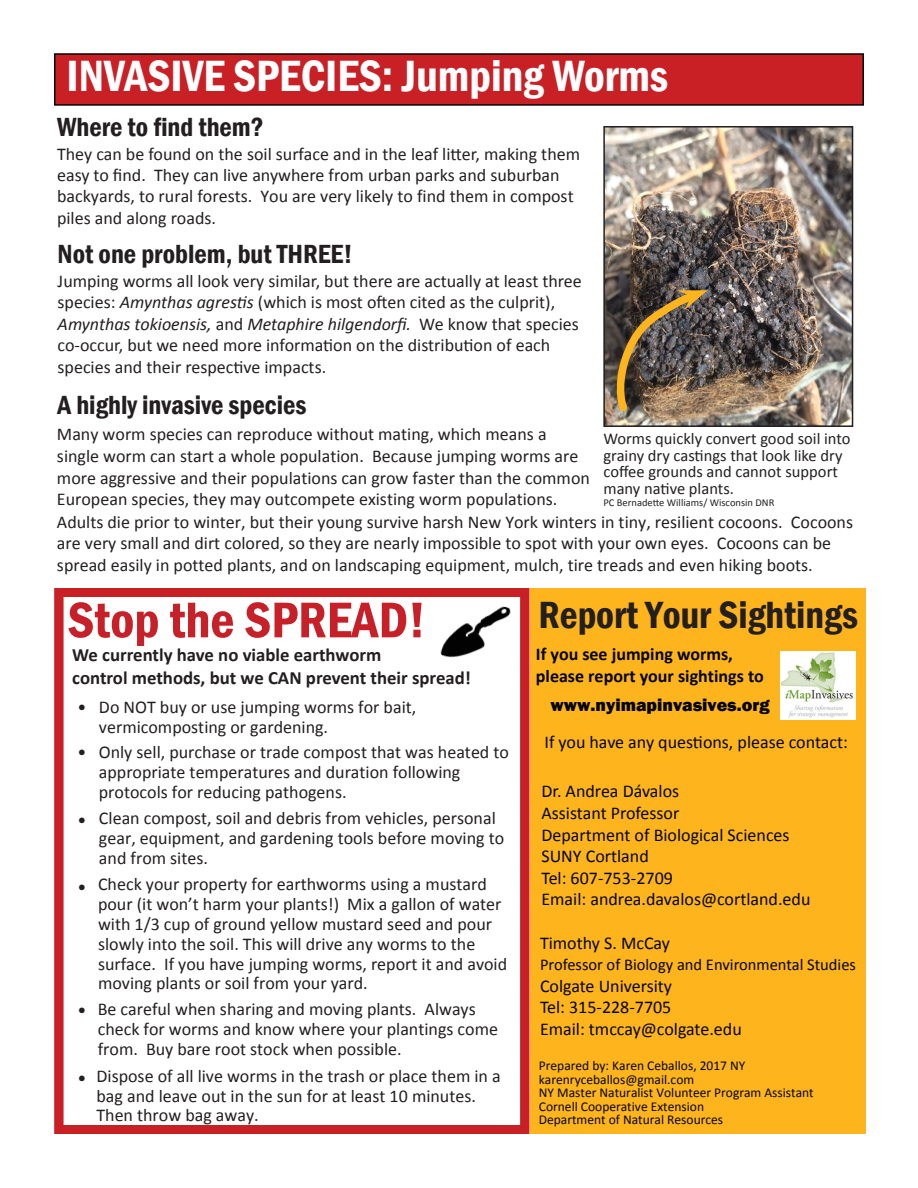
<style>
.page{position:relative;width:918px;height:1188px;background:#fff}
.page>*{position:absolute;margin:0;border:0;box-sizing:border-box;transform-origin:0 0}
.t1{font:600 condensed 52.05px "Franklin Gothic";color:#c82028}
.t2{font:600 condensed 45px "Franklin Gothic";color:#fff}
.t3{font:600 condensed 39px "Franklin Gothic";color:#231f20}
.t4{font:600 condensed 27px "Franklin Gothic";color:#231f20}
.t5{font:700 18.75px "Calibri";color:#231f20}
.t6{font:18px/19.8px "Calibri";color:#231f20}
.t7{font:18px "Calibri";color:#040503}
.t8{font:700 18px/21.6px "Calibri";color:#040503}
.t9{font:800 18px "Franklin Gothic";color:#040503}
.t10{font:16.5px/16.5px "Calibri";color:#231f20}
.t11{font:16.5px "Calibri";color:#040503}
.t12{font:13.5px/13.5px "Calibri";color:#040503}
.t13{font:10.5px "Calibri";color:#231f20}
.s1{font-style:italic}
</style>
<div class="page">
<div style="left:530px;top:588px;width:335px;height:546px;background:#feb41c"></div>
<div style="left:54px;top:53px;width:810px;height:53px;background:#c92026;border:2px solid #040503"></div>
<img style="left:440px;top:606px;width:71px;height:52px">
<img style="left:606px;top:129px;width:244px;height:295px">
<div style="left:603px;top:126px;width:250px;height:301px;border:2px solid #231f20"></div>
<img style="left:616px;top:289px;width:92px;height:126px">
<img style="left:781px;top:652px;width:75px;height:67px">
<div style="left:54px;top:588px;width:475px;height:546px;border:9px solid #c92026"></div>
<p class="t2" style="left:67px;top:46px;width:603px">INVASIVE SPECIES: Jumping Worms</p>
<p class="t4" style="left:57px;top:109px;width:208px">Where to find them?</p>
<p class="t6" style="left:57px;top:142px;width:525px;line-height:21.3px">They can be found on the soil surface and in the leaf litter, making them easy to find. They can live anywhere from urban parks and suburban backyards, to rural forests. You are very likely to find them in compost piles and along roads.</p>
<p class="t4" style="left:58px;top:236px;width:297px">Not one problem, but THREE!</p>
<p class="t6" style="left:58px;top:269px;width:526px;line-height:21.6px">Jumping worms all look very similar, but there are actually at least three species: <span class="s1">Amynthas agrestis</span> (which is most often cited as the culprit), <span class="s1">Amynthas tokioensis,</span> and <span class="s1">Metaphire hilgendorfi.</span> We know that species co-occur, but we need more information on the distribution of each species and their respective impacts.</p>
<p class="t4" style="left:58px;top:387px;width:251px">A highly invasive species</p>
<p class="t6" style="left:57px;top:423px;width:798px;line-height:21.8px">Many worm species can reproduce without mating, which means a<br>single worm can start a whole population. Because jumping worms are<br>more aggressive and their populations can grow faster than the common<br>European species, they may outcompete existing worm populations.<br>Adults die prior to winter, but their young survive harsh New York winters in tiny, resilient cocoons. Cocoons are very small and dirt colored, so they are nearly impossible to spot with your own eyes. Cocoons can be spread easily in potted plants, and on landscaping equipment, mulch, tire treads and even hiking boots.</p>
<p class="t10" style="left:603px;top:430px;width:249px">Worms quickly convert good soil into grainy dry castings that look like dry coffee grounds and cannot support many native plants.</p>
<p class="t13" style="left:603px;top:496px;width:172px">PC Bernadette Williams/ Wisconsin DNR</p>
<p class="t1" style="left:68px;top:585px;width:360px">Stop the SPREAD!</p>
<p class="t5" style="left:72px;top:642px;width:311px">We currently have no viable earthworm</p>
<p class="t5" style="left:72px;top:664px;width:400px">control methods, but we CAN prevent their spread!</p>
<p class="t6" style="left:99px;top:696px;width:319px;text-indent:-22px">• Do NOT buy or use jumping worms for bait, vermicomposting or gardening.</p>
<p class="t6" style="left:99px;top:742px;width:412px;text-indent:-21px">• Only sell, purchase or trade compost that was heated to appropriate temperatures and duration following protocols for reducing pathogens.</p>
<p class="t6" style="left:99px;top:808px;width:407px;text-indent:-22px">• Clean compost, soil and debris from vehicles, personal gear, equipment, and gardening tools before moving to and from sites.</p>
<p class="t6" style="left:77px;top:877px;width:10px">•</p>
<p class="t6" style="left:98px;top:874px;width:411px">Check your property for earthworms using a mustard pour (it won’t harm your plants!) Mix a gallon of water with 1/3 cup of ground yellow mustard seed and pour slowly into the soil. This will drive any worms to the surface. If you have jumping worms, report it and avoid moving plants or soil from your yard.</p>
<p class="t6" style="left:98px;top:999px;width:402px;text-indent:-20px">• Be careful when sharing and moving plants. Always check for worms and know where your plantings come from. Buy bare root stock when possible.</p>
<p class="t6" style="left:77px;top:1068px;width:10px">•</p>
<p class="t6" style="left:96px;top:1065px;width:406px">Dispose of all live worms in the trash or place them in a bag and leave out in the sun for at least 10 minutes.<br>Then throw bag away.</p>
<p class="t3" style="left:539px;top:589px;width:321px">Report Your Sightings</p>
<p class="t8" style="left:536px;top:643px;width:230px">If you see jumping worms, please report your sightings to</p>
<p class="t9" style="left:551px;top:693px;width:221px">www.nyimapinvasives.org</p>
<p class="t7" style="left:545px;top:730px;width:305px">If you have any questions, please contact:</p>
<p class="t7" style="left:542px;top:779px;width:139px">Dr. Andrea Dávalos</p>
<p class="t7" style="left:542px;top:801px;width:139px">Assistant Professor</p>
<p class="t7" style="left:542px;top:822px;width:250px">Department of Biological Sciences</p>
<p class="t7" style="left:542px;top:844px;width:109px">SUNY Cortland</p>
<p class="t7" style="left:542px;top:865px;width:133px">Tel: 607-753-2709</p>
<p class="t7" style="left:542px;top:887px;width:270px">Email: andrea.davalos@cortland.edu</p>
<p class="t7" style="left:540px;top:930px;width:132px">Timothy S. McCay</p>
<p class="t11" style="left:540px;top:953px;width:318px">Professor of Biology and Environmental Studies</p>
<p class="t7" style="left:540px;top:973px;width:134px">Colgate University</p>
<p class="t7" style="left:540px;top:995px;width:133px">Tel: 315-228-7705</p>
<p class="t7" style="left:540px;top:1017px;width:203px">Email: tmccay@colgate.edu</p>
<p class="t12" style="left:539px;top:1058px;width:276px">Prepared by: Karen Ceballos, 2017 NY karenryceballos@gmail.com<br>NY Master Naturalist Volunteer Program Assistant Cornell Cooperative Extension<br>Department of Natural Resources</p>
</div>
